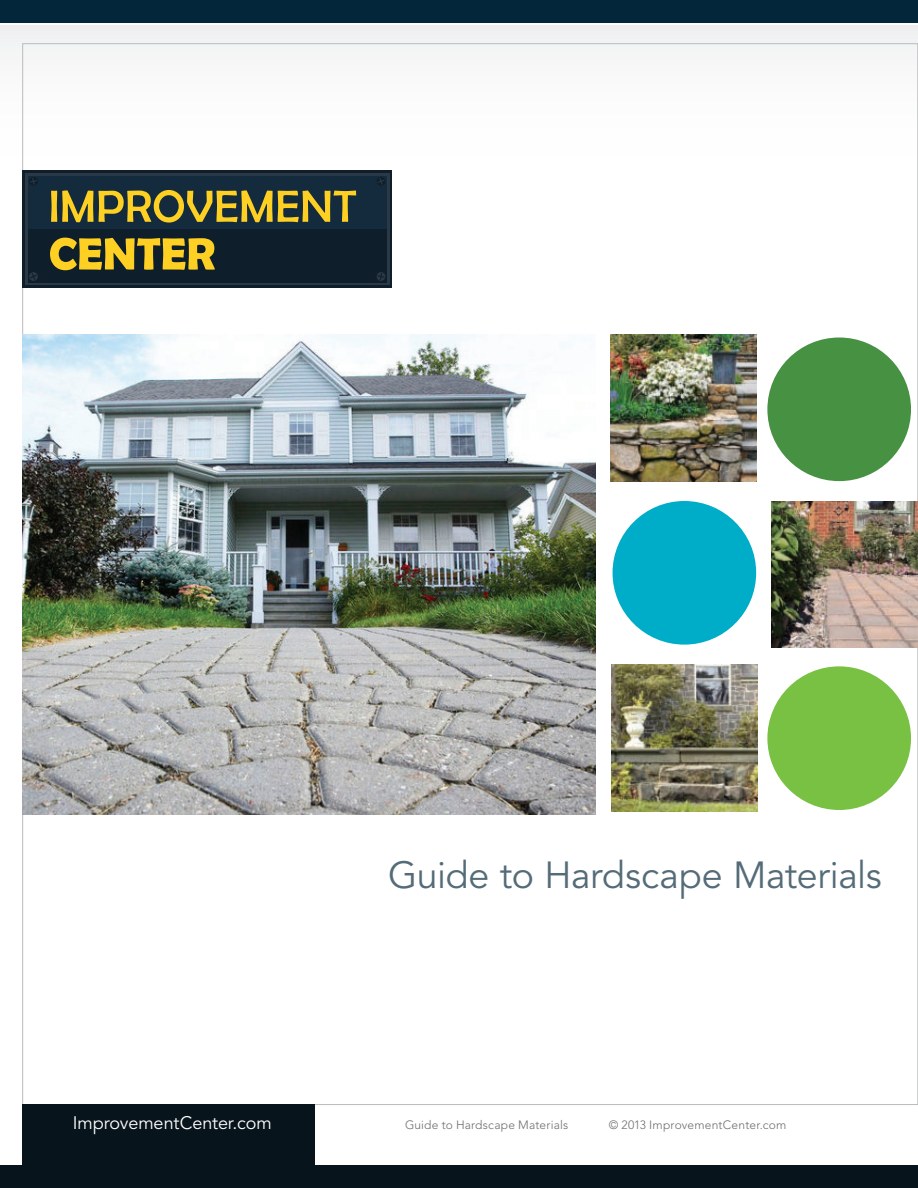
<style>
.page{position:relative;width:918px;height:1188px;background:#fff}
.page>*{position:absolute;margin:0;border:0;box-sizing:border-box;transform-origin:0 0}
.t1{font:37.5px "Avenir";letter-spacing:-.01em;color:#546b78}
.t2{font:18px "Avenir";letter-spacing:-.005em;color:#fff}
.t3{font:300 12px "Avenir";letter-spacing:.015em;color:#6c6d70}
</style>
<div class="page">
<div style="left:0;top:26px;width:918px;height:325px;background:linear-gradient(to right,#fafafb,#fdfdfd)"></div>
<div style="left:0;top:0;width:918px;height:22px;background:#03263a"></div>
<div style="left:51px;top:161px;width:69px;height:69px;background:#fff;border-radius:50%"></div>
<img style="left:610px;top:334px;width:146px;height:147px">
<img style="left:612px;top:664px;width:146px;height:148px">
<img style="left:23px;top:334px;width:572px;height:481px">
<div style="left:767px;top:338px;width:144px;height:143px;background:#479142;border-radius:50%"></div>
<div style="left:767px;top:666px;width:144px;height:144px;background:#79c142;border-radius:50%"></div>
<div style="left:613px;top:501px;width:143px;height:144px;background:#00adc9;border-radius:50%"></div>
<img style="left:771px;top:501px;width:147px;height:147px">
<div style="left:0;top:1166px;width:918px;height:22px;background:#08141c"></div>
<div style="left:22px;top:1105px;width:293px;height:75px;background:#08141c"></div>
<div style="left:22px;top:170px;width:370px;height:118px;background:#0e1e2a"></div>
<div style="left:25px;top:173px;width:365px;height:112px;background:linear-gradient(to right,#2a3945,#2a3945)"></div>
<div style="left:28px;top:176px;width:359px;height:106px;background:#142b3d"></div>
<div style="left:28px;top:229px;width:359px;height:53px;background:#0e1e2a"></div>
<svg style="left:51px;top:190px;width:305px;height:33px"></svg>
<svg style="left:50px;top:238px;width:165px;height:32px"></svg>
<div style="left:29px;top:177px;width:9px;height:9px;background:#102230;border-radius:50%"></div>
<div style="left:377px;top:177px;width:8px;height:9px;background:#0e1e2a;border-radius:50%"></div>
<svg style="left:29px;top:272px;width:9px;height:9px"></svg>
<svg style="left:377px;top:272px;width:8px;height:9px"></svg>
<svg style="left:30px;top:178px;width:7px;height:7px"></svg>
<svg style="left:378px;top:178px;width:6px;height:7px"></svg>
<h1 class="t1" style="left:388px;top:854px;width:495px">Guide to Hardscape Materials</h1>
<h2 class="t2" style="left:73px;top:1112px;width:201px">ImprovementCenter.com</h2>
<p class="t3" style="left:405px;top:1118px;width:165px">Guide to Hardscape Materials</p>
<p class="t3" style="left:609px;top:1118px;width:179px">© 2013 ImprovementCenter.com</p>
</div>
